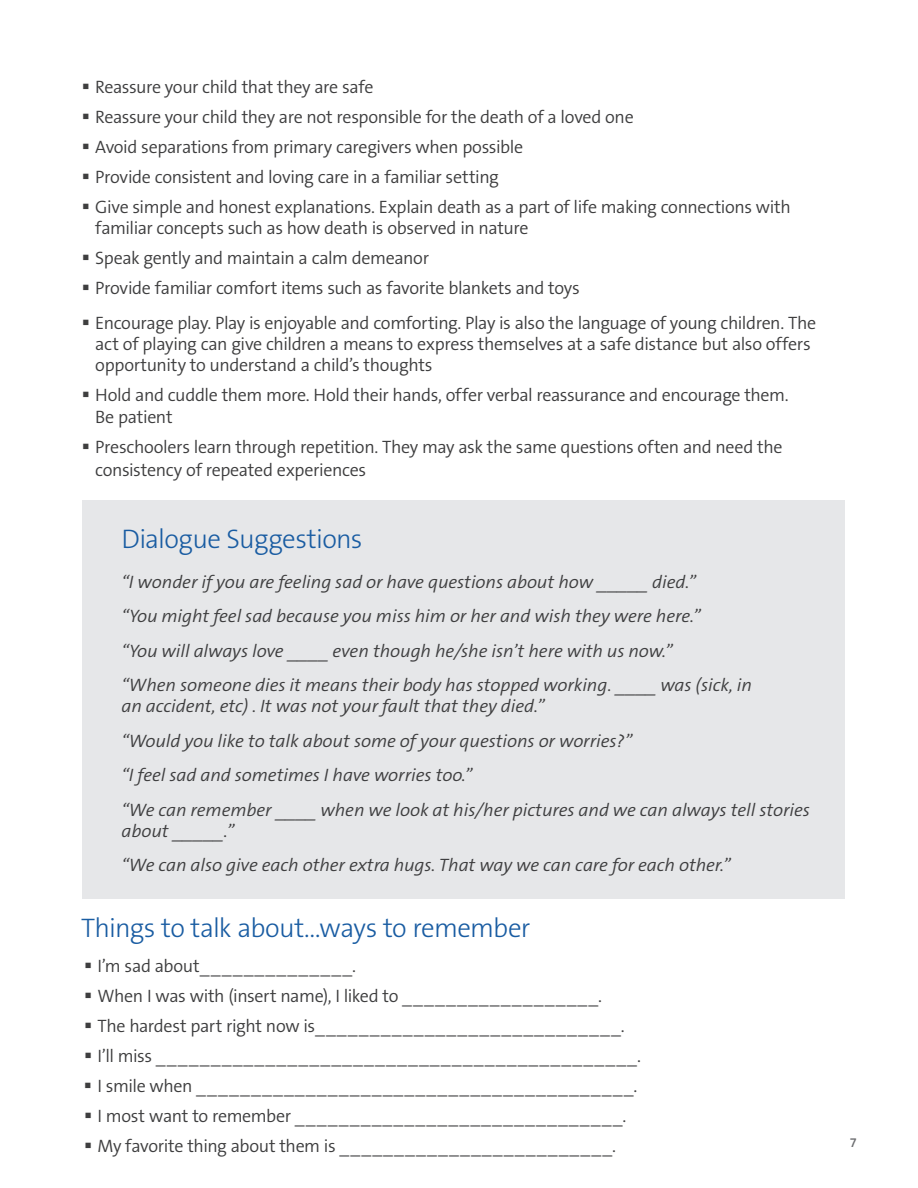
<style>
.page{position:relative;width:918px;height:1188px;background:#fff}
.page>*{position:absolute;margin:0;border:0;box-sizing:border-box;transform-origin:0 0}
.t1{font:300 27px "The Sans B W3";letter-spacing:-.025em;color:#195ca2}
.t2{font:300 18px/21px "The Sans B W4";letter-spacing:-.02em;color:#3e3e3f}
.t3{font:italic 300 18px/21px "The Sans B W4";letter-spacing:-.005em;color:#3e3e3f;scale:1.04 1}
.t4{font:600 12.75px "The Sans B W6";color:#6c6d70}
</style>
<div class="page">
<div style="left:82px;top:500px;width:763px;height:399px;background:#e6e7e9"></div>
<p class="t2" style="left:82px;top:77px;width:293px">▪ Reassure your child that they are safe</p>
<p class="t2" style="left:82px;top:107px;width:553px">▪ Reassure your child they are not responsible for the death of a loved one</p>
<p class="t2" style="left:82px;top:137px;width:443px">▪ Avoid separations from primary caregivers when possible</p>
<p class="t2" style="left:82px;top:167px;width:419px">▪ Provide consistent and loving care in a familiar setting</p>
<p class="t2" style="left:95px;top:197px;width:697px;text-indent:-14px">▪ Give simple and honest explanations. Explain death as a part of life making connections with familiar concepts such as how death is observed in nature</p>
<p class="t2" style="left:82px;top:248px;width:349px">▪ Speak gently and maintain a calm demeanor</p>
<p class="t2" style="left:82px;top:278px;width:500px">▪ Provide familiar comfort items such as favorite blankets and toys</p>
<p class="t2" style="left:95px;top:312px;width:722px;text-indent:-14px">▪ Encourage play. Play is enjoyable and comforting. Play is also the language of young children. The act of playing can give children a means to express themselves at a safe distance but also offers opportunity to understand a child’s thoughts</p>
<p class="t2" style="left:95px;top:384px;width:695px;line-height:22.5px;text-indent:-14px">▪ Hold and cuddle them more. Hold their hands, offer verbal reassurance and encourage them.<br>Be patient</p>
<p class="t2" style="left:95px;top:436px;width:689px;line-height:22.5px;text-indent:-13px">▪ Preschoolers learn through repetition. They may ask the same questions often and need the consistency of repeated experiences</p>
<h3 class="t1" style="left:122px;top:522px;width:243px">Dialogue Suggestions</h3>
<p class="t3" style="left:122px;top:572px;width:554px">“I wonder if you are feeling sad or have questions about how _____ died.”</p>
<p class="t3" style="left:122px;top:606px;width:559px">“You might feel sad because you miss him or her and wish they were here.”</p>
<p class="t3" style="left:122px;top:641px;width:531px">“You will always love ____ even though he/she isn’t here with us now.”</p>
<p class="t3" style="left:122px;top:675px;width:608px">“When someone dies it means their body has stopped working. ____ was (sick, in an accident, etc) . It was not your fault that they died.”</p>
<p class="t3" style="left:121px;top:731px;width:493px">“Would you like to talk about some of your questions or worries?”</p>
<p class="t3" style="left:121px;top:765px;width:339px">“I feel sad and sometimes I have worries too.”</p>
<p class="t3" style="left:121px;top:800px;width:664px">“We can remember ____ when we look at his/her pictures and we can always tell stories about _____.”</p>
<p class="t3" style="left:122px;top:855px;width:587px">“We can also give each other extra hugs. That way we can care for each other.”</p>
<h3 class="t1" style="left:81px;top:910px;width:451px">Things to talk about…ways to remember</h3>
<p class="t2" style="left:84px;top:956px;width:273px">▪ I’m sad about______________.</p>
<p class="t2" style="left:84px;top:986px;width:520px">▪ When I was with (insert name), I liked to __________________.</p>
<p class="t2" style="left:84px;top:1016px;width:542px">▪ The hardest part right now is____________________________.</p>
<p class="t2" style="left:84px;top:1046px;width:558px">▪ I’ll miss ____________________________________________.</p>
<p class="t2" style="left:84px;top:1076px;width:555px">▪ I smile when ________________________________________.</p>
<p class="t2" style="left:84px;top:1106px;width:544px">▪ I most want to remember ______________________________.</p>
<p class="t2" style="left:84px;top:1136px;width:534px">▪ My favorite thing about them is _________________________.</p>
<p class="t4" style="left:850px;top:1135px;width:9px">7</p>
</div>
